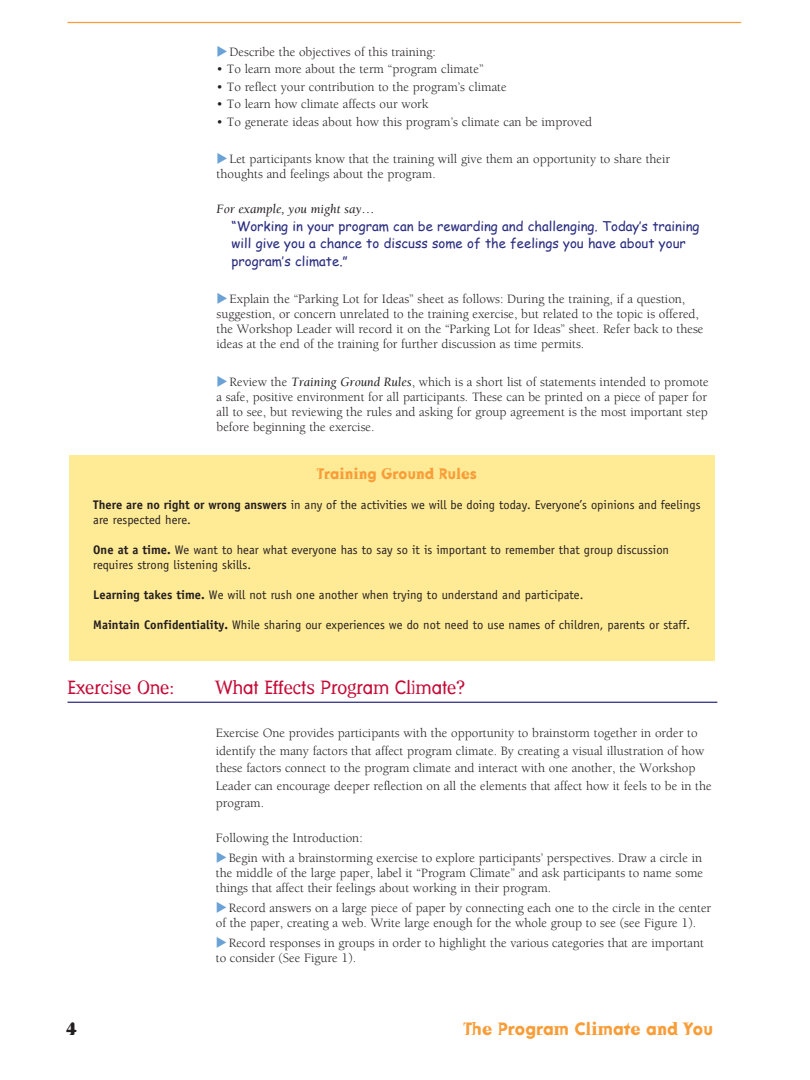
<style>
.page{position:relative;width:810px;height:1080px;background:#fff}
.page>*{position:absolute;margin:0;border:0;box-sizing:border-box;transform-origin:0 0}
.t1{font:18.75px "Dead History Roman";color:#c40c37}
.t2{font:700 17.5px "Dead History";color:#f89d38}
.t3{font:700 17.5px "Dead History";color:#231f20}
.t4{font:700 15px "Dead History";color:#f89d38}
.t5{font:13.12px/15px "Berkeley";color:#231f20}
.t6{font:13.12px/17.5px "Comic Sans MS";color:#2a2d80}
.t7{font:italic 13.12px "Berkeley";color:#231f20}
.t8{font:12.5px/15px "Officina Sans";color:#231f20}
.s1{color:#6aa2d6}
.s2{font-style:italic}
.s3{font-weight:700}
</style>
<div class="page">
<div style="left:69px;top:455px;width:645px;height:205px;background:#ffea95"></div>
<hr style="left:68px;top:702px;width:649px;height:1px;background:#2a2d80">
<hr style="left:68px;top:22px;width:673px;height:1px;background:#f89d38">
<p class="t5" style="left:217px;top:45px;width:221px"><span class="s1">◆</span>Describe the objectives of this training:</p>
<p class="t5" style="left:217px;top:62px;width:269px">• To learn more about the term “program climate”</p>
<p class="t5" style="left:217px;top:80px;width:292px">• To reflect your contribution to the program’s climate</p>
<p class="t5" style="left:217px;top:97px;width:214px">• To learn how climate affects our work</p>
<p class="t5" style="left:217px;top:114px;width:377px">• To generate ideas about how this program’s climate can be improved</p>
<p class="t5" style="left:217px;top:152px;width:455px"><span class="s1">◆</span>Let participants know that the training will give them an opportunity to share their thoughts and feelings about the program.</p>
<p class="t7" style="left:217px;top:202px;width:160px">For example, you might say…</p>
<p class="t6" style="left:232px;top:217px;width:470px">“Working in your program can be rewarding and challenging. Today’s training will give you a chance to discuss some of the feelings you have about your program’s climate.”</p>
<p class="t5" style="left:217px;top:292px;width:488px"><span class="s1">◆</span>Explain the “Parking Lot for Ideas” sheet as follows: During the training, if a question, suggestion, or concern unrelated to the training exercise, but related to the topic is offered, the Workshop Leader will record it on the “Parking Lot for Ideas” sheet. Refer back to these ideas at the end of the training for further discussion as time permits.</p>
<p class="t5" style="left:217px;top:375px;width:494px"><span class="s1">◆</span>Review the <span class="s2">Training Ground Rules</span>, which is a short list of statements intended to promote a safe, positive environment for all participants. These can be printed on a piece of paper for all to see, but reviewing the rules and asking for group agreement is the most important step before beginning the exercise.</p>
<h3 class="t4" style="left:317px;top:463px;width:161px">Training Ground Rules</h3>
<p class="t8" style="left:93px;top:497px;width:609px"><span class="s3">There are no right or wrong answers</span> in any of the activities we will be doing today. Everyone’s opinions and feelings</p>
<p class="t8" style="left:93px;top:512px;width:99px">are respected here.</p>
<p class="t8" style="left:93px;top:542px;width:577px"><span class="s3">One at a time.</span> We want to hear what everyone has to say so it is important to remember that group discussion requires strong listening skills.</p>
<p class="t8" style="left:93px;top:587px;width:492px"><span class="s3">Learning takes time.</span> We will not rush one another when trying to understand and participate.</p>
<p class="t8" style="left:93px;top:617px;width:598px"><span class="s3">Maintain Confidentiality.</span> While sharing our experiences we do not need to use names of children, parents or staff.</p>
<h2 class="t1" style="left:68px;top:674px;width:109px">Exercise One:</h2>
<h2 class="t1" style="left:215px;top:674px;width:251px">What Effects Program Climate?</h2>
<p class="t5" style="left:216px;top:724px;width:497px;line-height:17.5px">Exercise One provides participants with the opportunity to brainstorm together in order to identify the many factors that affect program climate. By creating a visual illustration of how these factors connect to the program climate and interact with one another, the Workshop Leader can encourage deeper reflection on all the elements that affect how it feels to be in the program.</p>
<p class="t5" style="left:216px;top:831px;width:148px">Following the Introduction:</p>
<p class="t5" style="left:216px;top:851px;width:489px;text-align:justify"><span class="s1">◆</span>Begin with a brainstorming exercise to explore participants’ perspectives. Draw a circle in the middle of the large paper, label it “Program Climate” and ask participants to name some things that affect their feelings about working in their program.</p>
<p class="t5" style="left:216px;top:901px;width:497px"><span class="s1">◆</span>Record answers on a large piece of paper by connecting each one to the circle in the center of the paper, creating a web. Write large enough for the whole group to see (see Figure 1).</p>
<p class="t5" style="left:216px;top:936px;width:490px"><span class="s1">◆</span>Record responses in groups in order to highlight the various categories that are important to consider (See Figure 1).</p>
<h2 class="t3" style="left:66px;top:1017px;width:13px">4</h2>
<h2 class="t2" style="left:464px;top:1017px;width:251px">The Program Climate and You</h2>
</div>
